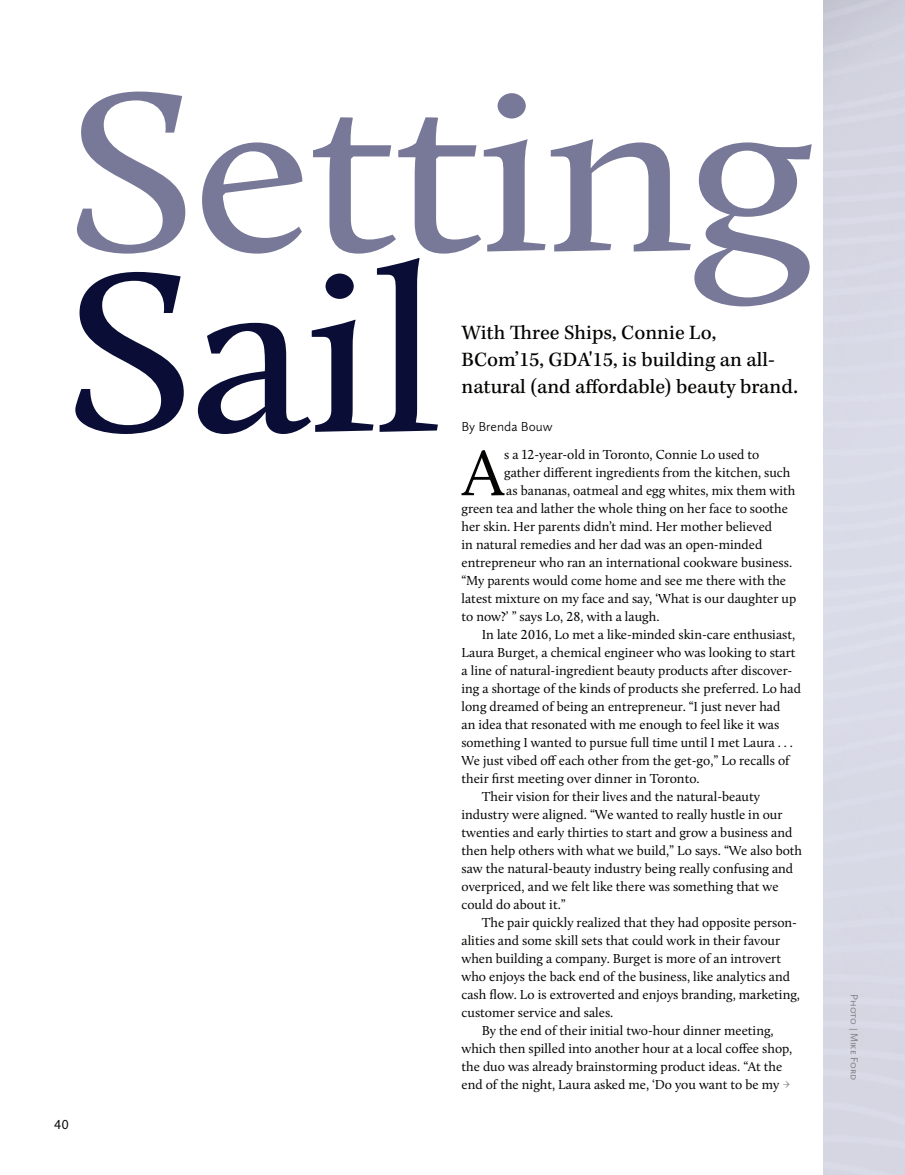
<style>
.page{position:relative;width:905px;height:1175px;background:#fff}
.page>*{position:absolute;margin:0;border:0;box-sizing:border-box;transform-origin:0 0}
.t1{font:234.45px "Calluna";letter-spacing:-.02em;color:#787898;scale:1.11 1}
.t2{font:234.45px "Calluna";color:#0a0e36;scale:1.11 1}
.t3{font:67.2px "Calluna";color:#040503}
.t4{font:21px/27px "Kepler Std Capt";color:#040503}
.t5{font:13.5px "Calluna";color:#040503}
.t6{font:300 13.5px "Calluna Sans";color:#040503}
.t7{font:13.5px "Calluna Sans";color:#040503}
.t8{font:10.5px "Calluna Sans";color:#808385}
.s1{font-weight:300;color:#939698}
</style>
<div class="page">
<h1 class="t1" style="left:65px;top:73px;width:676px">Setting</h1>
<h1 class="t2" style="left:64px;top:254px;width:342px">Sail</h1>
<h3 class="t4" style="left:461px;top:320px;width:338px">With Three Ships, Connie Lo,<br>BCom’15, GDA'15, is building an all&shy;natural (and affordable) beauty brand.</h3>
<p class="t6" style="left:461px;top:421px;width:93px">By Brenda Bouw</p>
<h2 class="t3" style="left:462px;top:444px;width:43px">A</h2>
<p class="t5" style="left:504px;top:449px;width:257px">s a 12-year-old in Toronto, Connie Lo used to</p>
<p class="t5" style="left:504px;top:467px;width:288px">gather different ingredients from the kitchen, such</p>
<p class="t5" style="left:506px;top:485px;width:290px">as bananas, oatmeal and egg whites, mix them with</p>
<p class="t5" style="left:461px;top:503px;width:328px">green tea and lather the whole thing on her face to soothe</p>
<p class="t5" style="left:461px;top:521px;width:312px">her skin. Her parents didn’t mind. Her mother believed</p>
<p class="t5" style="left:461px;top:539px;width:302px">in natural remedies and her dad was an open-minded</p>
<p class="t5" style="left:461px;top:557px;width:332px">entrepreneur who ran an international cookware business.</p>
<p class="t5" style="left:461px;top:575px;width:326px">“My parents would come home and see me there with the</p>
<p class="t5" style="left:461px;top:593px;width:336px">latest mixture on my face and say, ‘What is our daughter up</p>
<p class="t5" style="left:461px;top:611px;width:199px">to now?’ ” says Lo, 28, with a laugh.</p>
<p class="t5" style="left:482px;top:629px;width:315px">In late 2016, Lo met a like-minded skin-care enthusiast,</p>
<p class="t5" style="left:461px;top:647px;width:335px">Laura Burget, a chemical engineer who was looking to start</p>
<p class="t5" style="left:461px;top:665px;width:332px">a line of natural-ingredient beauty products after discover-</p>
<p class="t5" style="left:461px;top:683px;width:341px">ing a shortage of the kinds of products she preferred. Lo had</p>
<p class="t5" style="left:461px;top:701px;width:320px">long dreamed of being an entrepreneur. “I just never had</p>
<p class="t5" style="left:461px;top:719px;width:319px">an idea that resonated with me enough to feel like it was</p>
<p class="t5" style="left:461px;top:737px;width:333px">something I wanted to pursue full time until I met Laura . . .</p>
<p class="t5" style="left:461px;top:755px;width:330px">We just vibed off each other from the get-go,” Lo recalls of</p>
<p class="t5" style="left:461px;top:773px;width:240px">their first meeting over dinner in Toronto.</p>
<p class="t5" style="left:481px;top:791px;width:280px">Their vision for their lives and the natural-beauty</p>
<p class="t5" style="left:461px;top:809px;width:322px">industry were aligned. “We wanted to really hustle in our</p>
<p class="t5" style="left:461px;top:827px;width:332px">twenties and early thirties to start and grow a business and</p>
<p class="t5" style="left:461px;top:845px;width:342px">then help others with what we build,” Lo says. “We also both</p>
<p class="t5" style="left:461px;top:863px;width:333px">saw the natural-beauty industry being really confusing and</p>
<p class="t5" style="left:461px;top:881px;width:318px">overpriced, and we felt like there was something that we</p>
<p class="t5" style="left:461px;top:899px;width:106px">could do about it.”</p>
<p class="t5" style="left:481px;top:917px;width:317px">The pair quickly realized that they had opposite person-</p>
<p class="t5" style="left:461px;top:935px;width:320px">alities and some skill sets that could work in their favour</p>
<p class="t5" style="left:461px;top:953px;width:321px">when building a company. Burget is more of an introvert</p>
<p class="t5" style="left:461px;top:971px;width:330px">who enjoys the back end of the business, like analytics and</p>
<p class="t5" style="left:461px;top:989px;width:340px">cash flow. Lo is extroverted and enjoys branding, marketing,</p>
<p class="t5" style="left:461px;top:1007px;width:153px">customer service and sales.</p>
<p class="t5" style="left:481px;top:1025px;width:293px">By the end of their initial two-hour dinner meeting,</p>
<p class="t5" style="left:461px;top:1043px;width:332px">which then spilled into another hour at a local coffee shop,</p>
<p class="t5" style="left:461px;top:1061px;width:322px">the duo was already brainstorming product ideas. “At the</p>
<p class="t5" style="left:461px;top:1079px;width:331px">end of the night, Laura asked me, ‘Do you want to be my <span class="s1">→</span></p>
<p class="t7" style="left:54px;top:1119px;width:16px">40</p>
<p class="t8" style="left:858px;top:994px;width:88px;rotate:90deg">Photo | Mike Ford</p>
</div>
